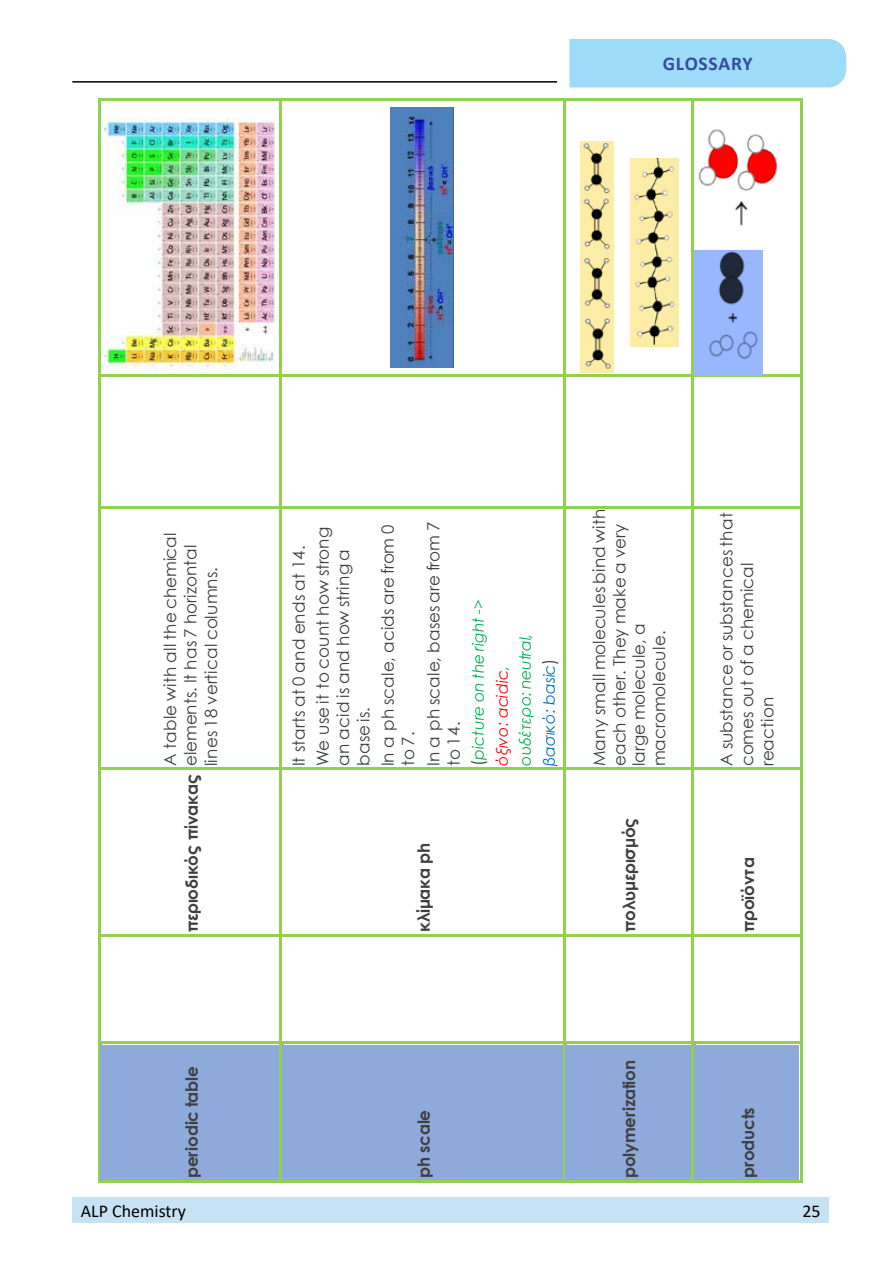
<style>
.page{position:relative;width:893px;height:1263px;background:#fff}
.page>*{position:absolute;margin:0;border:0;box-sizing:border-box;transform-origin:0 0}
.t1{font:700 19.5px "Calibri";letter-spacing:.04em;color:#374ca0}
.t2{font:18px "Calibri";color:#000}
.t3{font:16.8px/20.4px "Century Gothic";letter-spacing:.015em;color:#404040}
.t4{font:700 16.8px "Century Gothic";letter-spacing:-.015em;color:#404040}
.t5{font:16.8px/20.4px "Century Gothic";letter-spacing:-.005em;color:#404040}
.t6{font:italic 15.6px/23.7px "Century Gothic";letter-spacing:.005em;color:#00b050}
.s1{font-style:normal;font-size:16.8px;color:#404040}
.s2{color:#f00}
.s3{color:#0070c0}
</style>
<div class="page">
<div style="left:72px;top:1197px;width:757px;height:25px;background:#c7e1f5"></div>
<hr style="left:72px;top:81px;width:485px;height:2px;background:#000">
<div style="left:569px;top:39px;width:277px;height:48px;background:#9ddcf9"></div>
<div style="left:102px;top:1045px;width:178px;height:135px;background:#8eaadb"></div>
<svg style="left:98px;top:1180px;width:4px;height:3px"></svg>
<hr style="left:98px;top:1043px;width:2px;height:137px;background:#92d050">
<hr style="left:100px;top:1043px;width:2px;height:137px;background:#8eaadb">
<hr style="left:98px;top:937px;width:2px;height:104px;background:#92d050">
<svg style="left:98px;top:934px;width:4px;height:3px"></svg>
<hr style="left:98px;top:770px;width:2px;height:164px;background:#92d050">
<svg style="left:98px;top:767px;width:4px;height:3px"></svg>
<hr style="left:98px;top:509px;width:2px;height:258px;background:#92d050">
<hr style="left:98px;top:377px;width:2px;height:130px;background:#92d050">
<svg style="left:98px;top:374px;width:4px;height:3px"></svg>
<hr style="left:98px;top:101px;width:2px;height:273px;background:#92d050">
<svg style="left:98px;top:98px;width:4px;height:3px"></svg>
<hr style="left:102px;top:1180px;width:177px;height:3px;background:#92d050">
<hr style="left:102px;top:1041px;width:177px;height:2px;background:#92d050">
<hr style="left:102px;top:934px;width:177px;height:3px;background:#92d050">
<hr style="left:102px;top:767px;width:177px;height:3px;background:#92d050">
<hr style="left:102px;top:507px;width:177px;height:2px;background:#92d050">
<hr style="left:102px;top:374px;width:177px;height:3px;background:#92d050">
<hr style="left:102px;top:98px;width:177px;height:3px;background:#92d050">
<div style="left:283px;top:1045px;width:280px;height:135px;background:#8eaadb"></div>
<svg style="left:279px;top:1180px;width:4px;height:3px"></svg>
<hr style="left:279px;top:1043px;width:3px;height:137px;background:#92d050">
<hr style="left:282px;top:1043px;width:1px;height:137px;background:#8eaadb">
<hr style="left:279px;top:937px;width:3px;height:104px;background:#92d050">
<svg style="left:279px;top:934px;width:4px;height:3px"></svg>
<hr style="left:279px;top:770px;width:3px;height:164px;background:#92d050">
<svg style="left:279px;top:767px;width:4px;height:3px"></svg>
<hr style="left:279px;top:509px;width:3px;height:258px;background:#92d050">
<hr style="left:279px;top:377px;width:3px;height:130px;background:#92d050">
<svg style="left:279px;top:374px;width:4px;height:3px"></svg>
<hr style="left:279px;top:101px;width:3px;height:273px;background:#92d050">
<svg style="left:279px;top:98px;width:4px;height:3px"></svg>
<hr style="left:283px;top:1180px;width:280px;height:3px;background:#92d050">
<hr style="left:283px;top:1041px;width:280px;height:2px;background:#92d050">
<hr style="left:283px;top:934px;width:280px;height:3px;background:#92d050">
<hr style="left:283px;top:767px;width:280px;height:3px;background:#92d050">
<hr style="left:283px;top:507px;width:280px;height:2px;background:#92d050">
<hr style="left:283px;top:374px;width:280px;height:3px;background:#92d050">
<hr style="left:283px;top:98px;width:280px;height:3px;background:#92d050">
<div style="left:566px;top:1045px;width:126px;height:135px;background:#8eaadb"></div>
<svg style="left:563px;top:1180px;width:4px;height:3px"></svg>
<hr style="left:563px;top:1043px;width:3px;height:137px;background:#92d050">
<hr style="left:566px;top:1043px;width:1px;height:137px;background:#8eaadb">
<hr style="left:563px;top:937px;width:3px;height:104px;background:#92d050">
<svg style="left:563px;top:934px;width:4px;height:3px"></svg>
<hr style="left:563px;top:770px;width:3px;height:164px;background:#92d050">
<svg style="left:563px;top:767px;width:4px;height:3px"></svg>
<hr style="left:563px;top:509px;width:3px;height:258px;background:#92d050">
<hr style="left:563px;top:377px;width:3px;height:130px;background:#92d050">
<svg style="left:563px;top:374px;width:4px;height:3px"></svg>
<hr style="left:563px;top:101px;width:3px;height:273px;background:#92d050">
<svg style="left:563px;top:98px;width:4px;height:3px"></svg>
<hr style="left:567px;top:1180px;width:125px;height:3px;background:#92d050">
<hr style="left:567px;top:1041px;width:125px;height:2px;background:#92d050">
<hr style="left:567px;top:934px;width:125px;height:3px;background:#92d050">
<hr style="left:567px;top:767px;width:125px;height:3px;background:#92d050">
<hr style="left:567px;top:507px;width:125px;height:2px;background:#92d050">
<hr style="left:567px;top:374px;width:125px;height:3px;background:#92d050">
<hr style="left:567px;top:98px;width:125px;height:3px;background:#92d050">
<div style="left:695px;top:1045px;width:104px;height:135px;background:#8eaadb"></div>
<hr style="left:692px;top:1043px;width:2px;height:137px;background:#92d050">
<hr style="left:694px;top:1043px;width:1px;height:137px;background:#8eaadb">
<hr style="left:692px;top:937px;width:2px;height:104px;background:#92d050">
<hr style="left:692px;top:770px;width:2px;height:164px;background:#92d050">
<hr style="left:692px;top:509px;width:2px;height:258px;background:#92d050">
<hr style="left:692px;top:377px;width:2px;height:130px;background:#92d050">
<hr style="left:692px;top:101px;width:2px;height:273px;background:#92d050">
<hr style="left:695px;top:1180px;width:105px;height:3px;background:#92d050">
<hr style="left:800px;top:1043px;width:2px;height:137px;background:#92d050">
<hr style="left:695px;top:1041px;width:105px;height:2px;background:#92d050">
<hr style="left:800px;top:937px;width:2px;height:104px;background:#92d050">
<hr style="left:695px;top:934px;width:105px;height:3px;background:#92d050">
<hr style="left:800px;top:770px;width:2px;height:164px;background:#92d050">
<hr style="left:695px;top:767px;width:105px;height:3px;background:#92d050">
<hr style="left:800px;top:509px;width:2px;height:258px;background:#92d050">
<hr style="left:695px;top:507px;width:105px;height:2px;background:#92d050">
<hr style="left:800px;top:377px;width:2px;height:130px;background:#92d050">
<hr style="left:695px;top:374px;width:105px;height:3px;background:#92d050">
<hr style="left:800px;top:101px;width:2px;height:273px;background:#92d050">
<hr style="left:695px;top:98px;width:105px;height:3px;background:#92d050">
<img style="left:102px;top:118px;width:173px;height:251px">
<img style="left:390px;top:108px;width:64px;height:260px">
<img style="left:694px;top:251px;width:68px;height:124px">
<img style="left:698px;top:129px;width:80px;height:97px">
<img style="left:630px;top:159px;width:49px;height:188px">
<img style="left:580px;top:141px;width:33px;height:231px">
<p class="t1" style="left:663px;top:49px;width:91px">GLOSSARY</p>
<p class="t3" style="left:160px;top:766px;width:235px;rotate:-90deg">A table with all the chemical elements. It has 7 horizontal lines 18 vertical columns.</p>
<p class="t4" style="left:179px;top:932px;width:159px;rotate:-90deg">περιοδικός πίνακας</p>
<p class="t4" style="left:179px;top:1178px;width:113px;rotate:-90deg">periodic table</p>
<p class="t3" style="left:286px;top:766px;width:241px;line-height:24px;rotate:-90deg">It starts at 0 and ends at 14.<br>We use it to count how strong</p>
<p class="t3" style="left:333px;top:766px;width:218px;rotate:-90deg">an acid is and how string a base is.</p>
<p class="t3" style="left:377px;top:766px;width:243px;rotate:-90deg">In a ph scale, acids are from 0 to 7.</p>
<p class="t3" style="left:423px;top:766px;width:246px;rotate:-90deg">In a ph scale, bases are from 7 to 14.</p>
<p class="t6" style="left:466px;top:766px;width:168px;rotate:-90deg"><span class="s1">(</span>picture on the right -&gt; <span class="s2">όξινο: acidic</span>, ουδέτερο: neutral, <span class="s3">βασικό: basic</span><span class="s1">)</span></p>
<p class="t4" style="left:411px;top:932px;width:91px;rotate:-90deg">κλίμακα ph</p>
<p class="t3" style="left:589px;top:766px;width:259px;line-height:20px;rotate:-90deg">Many small molecules bind with each other. They make a very large molecule, a macromolecule.</p>
<p class="t4" style="left:616px;top:932px;width:116px;rotate:-90deg">πολυμερισμός</p>
<p class="t4" style="left:411px;top:1178px;width:70px;rotate:-90deg">ph scale</p>
<p class="t4" style="left:616px;top:1178px;width:120px;rotate:-90deg">polymerization</p>
<p class="t5" style="left:716px;top:766px;width:255px;rotate:-90deg">A substance or substances that comes out of a chemical reaction</p>
<p class="t4" style="left:735px;top:932px;width:76px;rotate:-90deg">προϊόντα</p>
<p class="t4" style="left:735px;top:1178px;width:72px;rotate:-90deg">products</p>
<p class="t2" style="left:81px;top:1198px;width:107px">ALP Chemistry</p>
<p class="t2" style="left:802px;top:1198px;width:20px">25</p>
</div>
